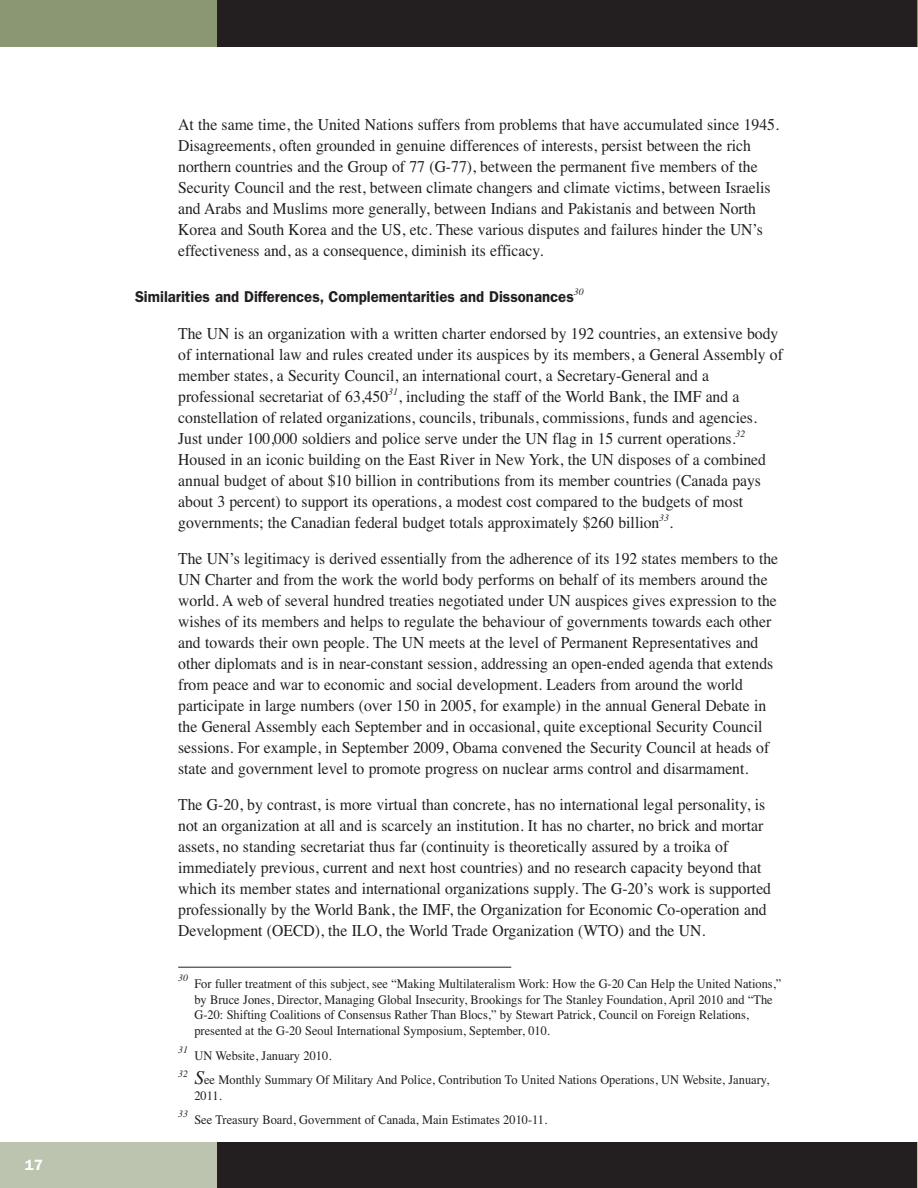
<style>
.page{position:relative;width:918px;height:1188px;background:#fff}
.page>*{position:absolute;margin:0;border:0;box-sizing:border-box;transform-origin:0 0}
.t1{font:16.5px/21px "Times";color:#231f20;scale:.95 1}
.t2{font:600 15.75px "Franklin Gothic";color:#231f20;scale:.95 1}
.t3{font:600 15px "Franklin Gothic";color:#fff}
.t4{font:13.05px/15.8px "Times";color:#231f20;scale:.95 1}
.t5{font:italic 9.75px "Times";color:#231f20}
.s1{font-style:italic;font-size:19.5px}
</style>
<div class="page">
<hr style="left:178px;top:967px;width:333px;height:1px;background:#231f20">
<div style="left:217px;top:1143px;width:701px;height:45px;background:#231f20"></div>
<div style="left:0;top:1143px;width:217px;height:45px;background:#bcc3ae"></div>
<div style="left:217px;top:0;width:701px;height:47px;background:#231f20"></div>
<div style="left:0;top:0;width:217px;height:47px;background:#8a9772"></div>
<p class="t3" style="left:25px;top:1160px;width:19px">17</p>
<p class="t1" style="left:178px;top:116px;width:634px">At the same time, the United Nations suffers from problems that have accumulated since 1945.<br>Disagreements, often grounded in genuine differences of interests, persist between the rich northern countries and the Group of 77 (G-77), between the permanent five members of the Security Council and the rest, between climate changers and climate victims, between Israelis and Arabs and Muslims more generally, between Indians and Pakistanis and between North Korea and South Korea and the US, etc. These various disputes and failures hinder the UN’s effectiveness and, as a consequence, diminish its efficacy.</p>
<p class="t2" style="left:135px;top:291px;width:474px">Similarities and Differences, Complementarities and Dissonances<sup>30</sup></p>
<p class="t1" style="left:178px;top:324px;width:638px">The UN is an organization with a written charter endorsed by 192 countries, an extensive body of international law and rules created under its auspices by its members, a General Assembly of member states, a Security Council, an international court, a Secretary-General and a professional secretariat of 63,450<sup>31</sup>, including the staff of the World Bank, the IMF and a constellation of related organizations, councils, tribunals, commissions, funds and agencies.<br>Just under 100,000 soldiers and police serve under the UN flag in 15 current operations.<sup>32<br></sup>Housed in an iconic building on the East River in New York, the UN disposes of a combined annual budget of about $10 billion in contributions from its member countries (Canada pays about 3 percent) to support its operations, a modest cost compared to the budgets of most governments; the Canadian federal budget totals approximately $260 billion<sup>33</sup>.</p>
<p class="t1" style="left:178px;top:549px;width:633px">The UN’s legitimacy is derived essentially from the adherence of its 192 states members to the UN Charter and from the work the world body performs on behalf of its members around the world. A web of several hundred treaties negotiated under UN auspices gives expression to the wishes of its members and helps to regulate the behaviour of governments towards each other and towards their own people. The UN meets at the level of Permanent Representatives and other diplomats and is in near-constant session, addressing an open-ended agenda that extends from peace and war to economic and social development. Leaders from around the world participate in large numbers (over 150 in 2005, for example) in the annual General Debate in the General Assembly each September and in occasional, quite exceptional Security Council sessions. For example, in September 2009, Obama convened the Security Council at heads of state and government level to promote progress on nuclear arms control and disarmament.</p>
<p class="t1" style="left:178px;top:796px;width:626px">The G-20, by contrast, is more virtual than concrete, has no international legal personality, is not an organization at all and is scarcely an institution. It has no charter, no brick and mortar assets, no standing secretariat thus far (continuity is theoretically assured by a troika of immediately previous, current and next host countries) and no research capacity beyond that which its member states and international organizations supply. The G-20’s work is supported professionally by the World Bank, the IMF, the Organization for Economic Co-operation and Development (OECD), the ILO, the World Trade Organization (WTO) and the UN.</p>
<p class="t5" style="left:178px;top:974px;width:11px">30</p>
<p class="t4" style="left:194px;top:977px;width:619px">For fuller treatment of this subject, see “Making Multilateralism Work: How the G-20 Can Help the United Nations,” by Bruce Jones, Director, Managing Global Insecurity, Brookings for The Stanley Foundation, April 2010 and “The G-20: Shifting Coalitions of Consensus Rather Than Blocs,” by Stewart Patrick, Council on Foreign Relations, presented at the G-20 Seoul International Symposium, September, 010.</p>
<p class="t5" style="left:178px;top:1046px;width:11px">31</p>
<p class="t4" style="left:178px;top:1044px;width:624px;line-height:24.5px;text-indent:16px">UN Website, January 2010.<br><sup>32</sup> <span class="s1">S</span>ee Monthly Summary Of Military And Police, Contribution To United Nations Operations, UN Website, January,</p>
<p class="t4" style="left:194px;top:1089px;width:30px">2011.</p>
<p class="t5" style="left:178px;top:1110px;width:11px">33</p>
<p class="t4" style="left:194px;top:1113px;width:373px">See Treasury Board, Government of Canada, Main Estimates 2010-11.</p>
</div>
